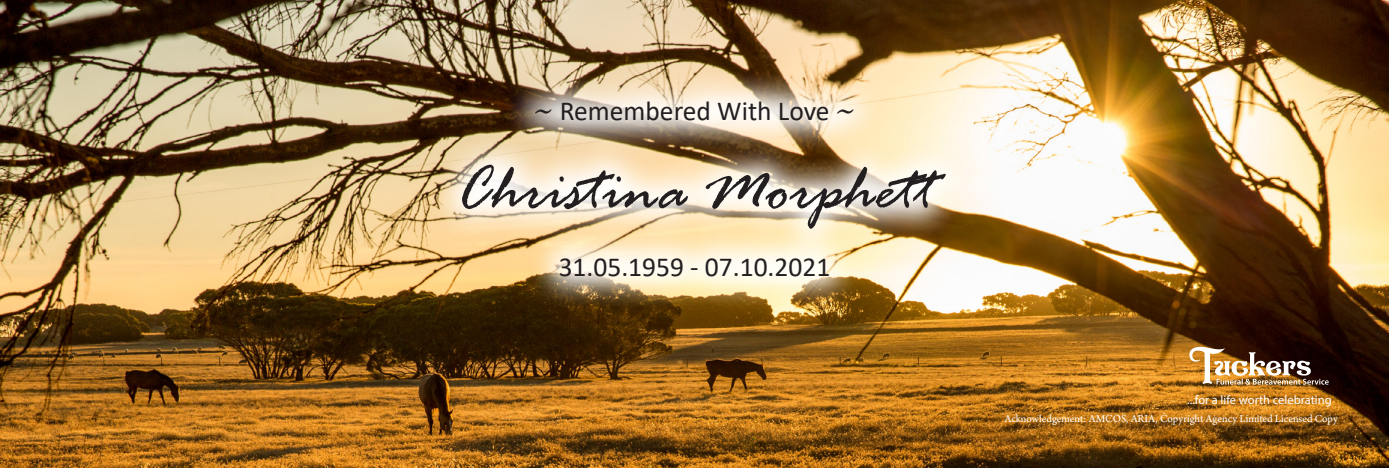
<style>
.page{position:relative;width:1389px;height:468px;background:#fff}
.page>*{position:absolute;margin:0;border:0;box-sizing:border-box;transform-origin:0 0}
.t1{font:italic 67.5px "Rage";color:#231f20}
.t2{font:27.5px "Calibri";color:#231f20}
.t3{font:12.5px "Myriad Pro";color:#fff}
.t4{font:11.25px "Arno Pro";color:#fff}
.s1{font-family:"Arno Pro";font-size:35px}
</style>
<div class="page">
<img style="left:0;top:0;width:1389px;height:468px">
<img style="left:1189px;top:347px;width:140px;height:37px">
<div style="left:429px;top:69px;width:549px;height:239px;background:#fff;opacity:.98"></div>
<p class="t2" style="left:534px;top:92px;width:323px"><span class="s1">~</span> Remembered With Love <span class="s1">~</span></p>
<p class="t1" style="left:455px;top:153px;width:480px">Christina Morphett</p>
<p class="t2" style="left:559px;top:247px;width:273px">31.05.1959 - 07.10.2021</p>
<p class="t3" style="left:1187px;top:392px;width:146px">...for a life worth celebrating</p>
<p class="t4" style="left:1004px;top:412px;width:335px">Acknowledgement: AMCOS, ARIA, Copyright Agency Limited Licensed Copy</p>
</div>
